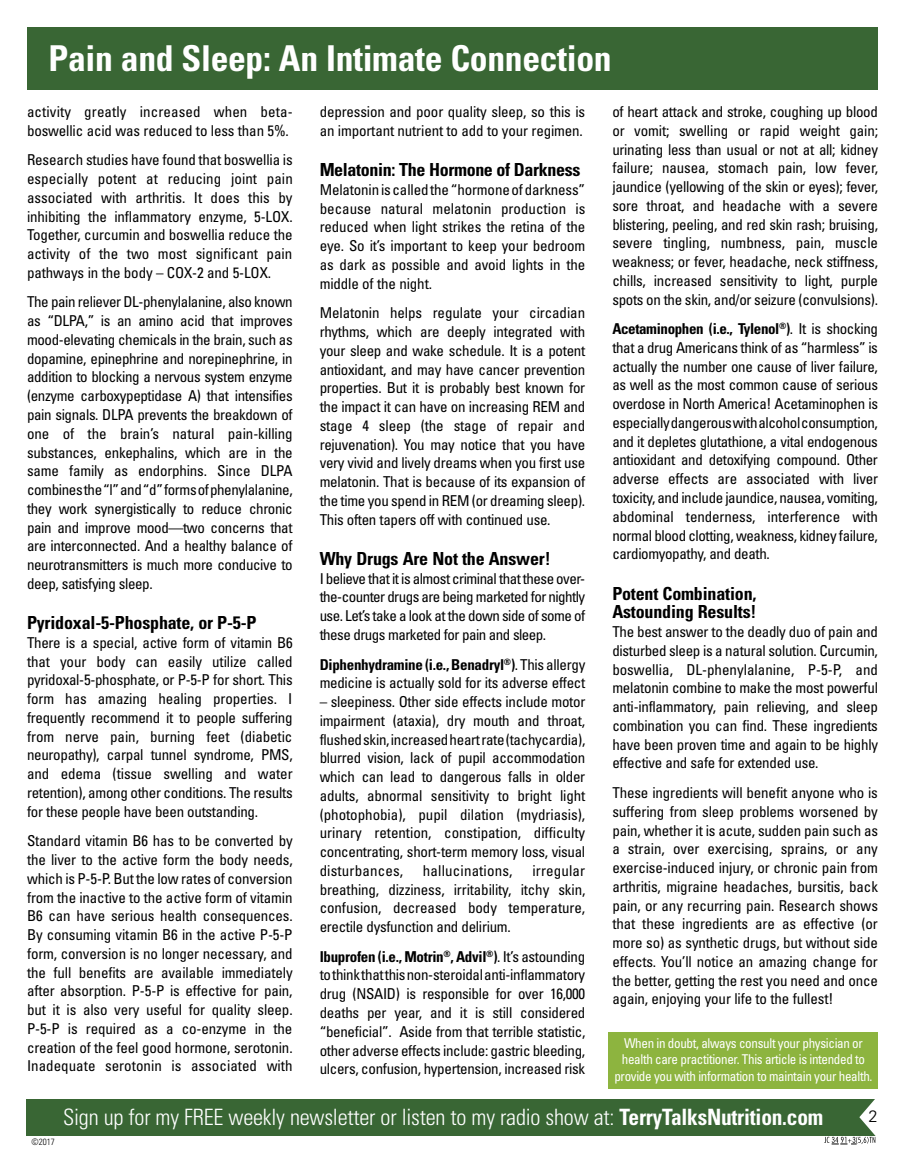
<style>
.page{position:relative;width:905px;height:1175px;background:#fff}
.page>*{position:absolute;margin:0;border:0;box-sizing:border-box;transform-origin:0 0}
.t1{font:700 condensed 35.7px "Univers";letter-spacing:-.01em;color:#fff}
.t2{font:300 condensed 22.5px "Univers";letter-spacing:-.01em;color:#fff}
.t3{font:700 condensed 18px/18.8px "Univers";letter-spacing:-.01em;color:#000}
.t4{font:300 16.5px "Univers";color:#000}
.t5{font:condensed 15px/18.8px "Univers";letter-spacing:-.02em;color:#000;text-align:justify}
.t6{font:condensed 15px/18.8px "Univers";letter-spacing:.005em;color:#000}
.t7{font:condensed 15px "Univers";letter-spacing:.01em;color:#000}
.t8{font:condensed 13.5px/16.5px "Univers";letter-spacing:-.025em;color:#fff;text-align:center}
.t9{font:300 condensed 9px "Univers";color:#000}
.s1{font-weight:700}
</style>
<div class="page">
<div style="left:27px;top:27px;width:851px;height:63px;background:#396634"></div>
<div style="left:26px;top:1099px;width:851px;height:36px;background:#396634"></div>
<svg style="left:824px;top:1099px;width:53px;height:45px"></svg>
<div style="left:609px;top:1032px;width:269px;height:56px;background:#8db43f"></div>
<h1 class="t1" style="left:49px;top:36px;width:564px">Pain and Sleep: An Intimate Connection</h1>
<p class="t6" style="left:27px;top:102px;width:267px">activity greatly increased when beta&shy;boswellic acid was reduced to less than 5%.</p>
<p class="t5" style="left:27px;top:150px;width:267px">Research studies have found that boswellia is especially potent at reducing joint pain associated with arthritis. It does this by inhibiting the inflammatory enzyme, 5-LOX.<br>Together, curcumin and boswellia reduce the activity of the two most significant pain pathways in the body – COX-2 and 5-LOX.</p>
<p class="t5" style="left:27px;top:292px;width:267px">The pain reliever DL-phenylalanine, also known as “DLPA,” is an amino acid that improves mood-elevating chemicals in the brain, such as dopamine, epinephrine and norepinephrine, in addition to blocking a nervous system enzyme (enzyme carboxypeptidase A) that intensifies pain signals. DLPA prevents the breakdown of one of the brain’s natural pain-killing substances, enkephalins, which are in the same family as endorphins. Since DLPA combines the “l” and “d” forms of phenylalanine, they work synergistically to reduce chronic pain and improve mood—two concerns that are interconnected. And a healthy balance of neurotransmitters is much more conducive to deep, satisfying sleep.</p>
<p class="t3" style="left:27px;top:613px;width:231px">Pyridoxal-5-Phosphate, or P-5-P</p>
<p class="t5" style="left:27px;top:633px;width:267px">There is a special, active form of vitamin B6 that your body can easily utilize called pyridoxal-5-phosphate, or P-5-P for short. This form has amazing healing properties. I frequently recommend it to people suffering from nerve pain, burning feet (diabetic neuropathy), carpal tunnel syndrome, PMS, and edema (tissue swelling and water retention), among other conditions. The results for these people have been outstanding.</p>
<p class="t5" style="left:27px;top:831px;width:267px">Standard vitamin B6 has to be converted by the liver to the active form the body needs, which is P-5-P. But the low rates of conversion from the inactive to the active form of vitamin B6 can have serious health consequences.<br>By consuming vitamin B6 in the active P-5-P form, conversion is no longer necessary, and the full benefits are available immediately after absorption. P-5-P is effective for pain, but it is also very useful for quality sleep.<br>P-5-P is required as a co-enzyme in the creation of the feel good hormone, serotonin.<br>Inadequate serotonin is associated with</p>
<p class="t5" style="left:612px;top:102px;width:267px">of heart attack and stroke, coughing up blood or vomit; swelling or rapid weight gain; urinating less than usual or not at all; kidney failure; nausea, stomach pain, low fever, jaundice (yellowing of the skin or eyes); fever, sore throat, and headache with a severe blistering, peeling, and red skin rash; bruising, severe tingling, numbness, pain, muscle weakness; or fever, headache, neck stiffness, chills, increased sensitivity to light, purple spots on the skin, and/or seizure (convulsions).</p>
<p class="t5" style="left:612px;top:319px;width:267px"><span class="s1">Acetaminophen (i.e., Tylenol</span><sup>®</sup><span class="s1">)</span>. It is shocking that a drug Americans think of as “harmless” is actually the number one cause of liver failure, as well as the most common cause of serious overdose in North America! Acetaminophen is especially dangerous with alcohol consumption, and it depletes glutathione, a vital endogenous antioxidant and detoxifying compound. Other adverse effects are associated with liver toxicity, and include jaundice, nausea, vomiting, abdominal tenderness, interference with normal blood clotting, weakness, kidney failure, cardiomyopathy, and death.</p>
<p class="t3" style="left:612px;top:584px;width:146px">Potent Combination,<br>Astounding Results!</p>
<p class="t5" style="left:612px;top:622px;width:267px">The best answer to the deadly duo of pain and disturbed sleep is a natural solution. Curcumin, boswellia, DL-phenylalanine, P-5-P, and melatonin combine to make the most powerful anti-inflammatory, pain relieving, and sleep combination you can find. These ingredients have been proven time and again to be highly effective and safe for extended use.</p>
<p class="t5" style="left:612px;top:783px;width:267px">These ingredients will benefit anyone who is suffering from sleep problems worsened by pain, whether it is acute, sudden pain such as a strain, over exercising, sprains, or any exercise-induced injury, or chronic pain from arthritis, migraine headaches, bursitis, back pain, or any recurring pain. Research shows that these ingredients are as effective (or more so) as synthetic drugs, but without side effects. You’ll notice an amazing change for the better, getting the rest you need and once again, enjoying your life to the fullest!</p>
<p class="t5" style="left:320px;top:102px;width:267px">depression and poor quality sleep, so this is an important nutrient to add to your regimen.</p>
<p class="t3" style="left:320px;top:160px;width:262px">Melatonin: The Hormone of Darkness</p>
<p class="t5" style="left:320px;top:180px;width:267px">Melatonin is called the “hormone of darkness” because natural melatonin production is reduced when light strikes the retina of the eye. So it’s important to keep your bedroom as dark as possible and avoid lights in the middle of the night.</p>
<p class="t5" style="left:320px;top:303px;width:267px">Melatonin helps regulate your circadian rhythms, which are deeply integrated with your sleep and wake schedule. It is a potent antioxidant, and may have cancer prevention properties. But it is probably best known for the impact it can have on increasing REM and stage 4 sleep (the stage of repair and rejuvenation). You may notice that you have very vivid and lively dreams when you first use melatonin. That is because of its expansion of the time you spend in REM (or dreaming sleep).<br>This often tapers off with continued use.</p>
<p class="t3" style="left:320px;top:549px;width:232px">Why Drugs Are Not the Answer!</p>
<p class="t5" style="left:320px;top:569px;width:267px">I believe that it is almost criminal that these over&shy;the-counter drugs are being marketed for nightly use. Let’s take a look at the down side of some of these drugs marketed for pain and sleep.</p>
<p class="t5" style="left:319px;top:654px;width:267px"><span class="s1">Diphenhydramine (i.e., Benadryl</span><sup>®</sup><span class="s1">)</span>. This allergy medicine is actually sold for its adverse effect</p>
<p class="t5" style="left:319px;top:692px;width:267px">– sleepiness. Other side effects include motor impairment (ataxia), dry mouth and throat, flushed skin, increased heart rate (tachycardia), blurred vision, lack of pupil accommodation which can lead to dangerous falls in older adults, abnormal sensitivity to bright light (photophobia), pupil dilation (mydriasis), urinary retention, constipation, difficulty concentrating, short-term memory loss, visual disturbances,</p>
<p class="t5" style="left:319px;top:861px;width:267px;text-indent:213px">irregular breathing, dizziness, irritability, itchy skin, confusion, decreased body temperature, erectile dysfunction and delirium.</p>
<p class="t5" style="left:319px;top:946px;width:267px"><span class="s1">Ibuprofen (i.e., Motrin</span><sup>®</sup><span class="s1">, Advil</span><sup>®</sup><span class="s1">)</span>. It’s astounding to think that this non-steroidal anti-inflammatory drug (NSAID) is responsible for over 16,000 deaths per year, and it is still considered “beneficial”. Aside from that terrible statistic, other adverse effects include: gastric bleeding, ulcers, confusion, hypertension, increased risk</p>
<p class="t7" style="left:423px;top:861px;width:91px">hallucinations,</p>
<p class="t8" style="left:614px;top:1034px;width:259px">When in doubt, always consult your physician or health care practitioner. This article is intended to provide you with information to maintain your health.</p>
<h2 class="t2" style="left:63px;top:1103px;width:761px">Sign up for my FREE weekly newsletter or listen to my radio show at: <span class="s1">TerryTalksNutrition.com</span></h2>
<p class="t4" style="left:868px;top:1106px;width:11px">2</p>
<p class="t9" style="left:32px;top:1136px;width:25px">©2017</p>
</div>
